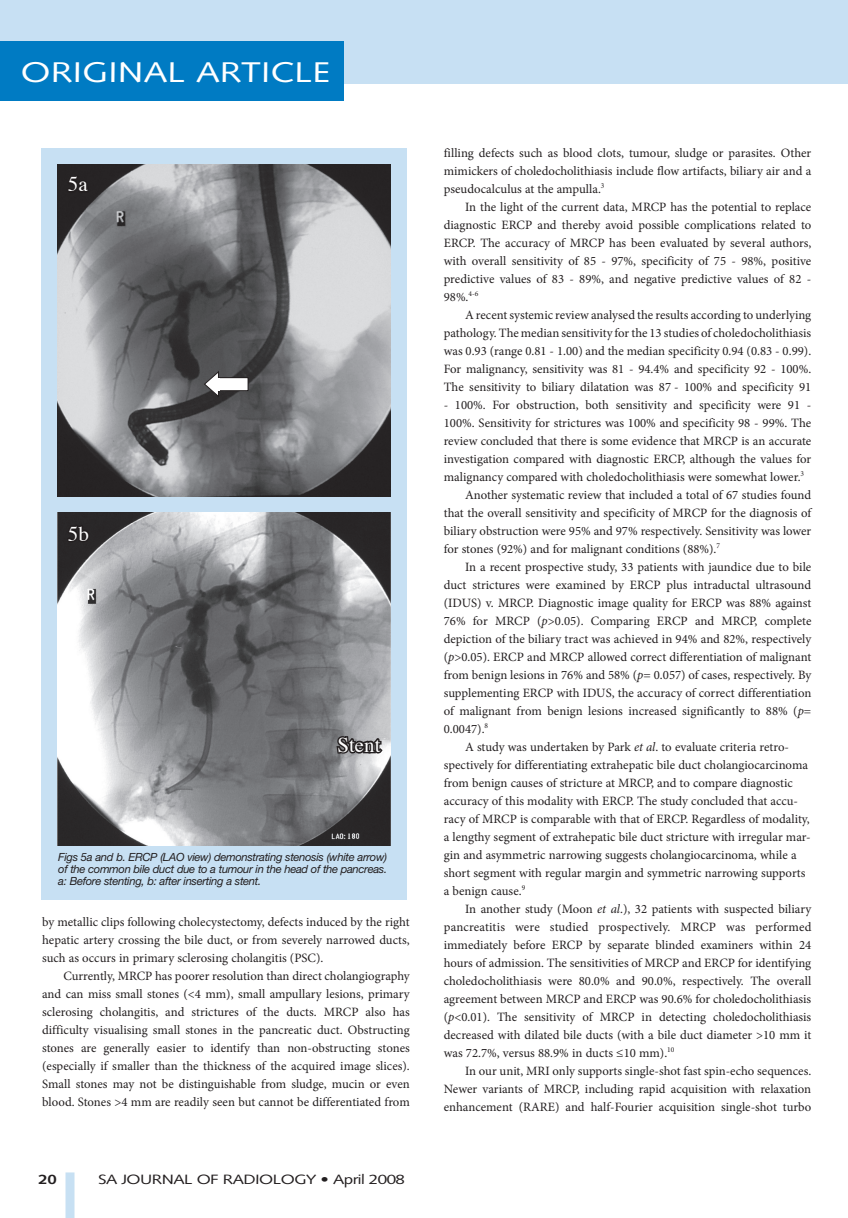
<style>
.page{position:relative;width:848px;height:1218px;background:#fff}
.page>*{position:absolute;margin:0;border:0;box-sizing:border-box;transform-origin:0 0}
.t1{font:28.5px "Syntax";color:#fff;scale:1.25 1}
.t2{font:21px "Times";color:#fff}
.t3{font:13.5px "Syntax";letter-spacing:-.03em;color:#231f20;scale:1.25 1}
.t4{font:700 13.5px "Syntax";color:#231f20;scale:1.25 1}
.t5{font:12.75px/18px "Minion Pro";color:#231f20;text-align:justify}
.t6{font:italic 11.25px/12px "Helvetica Neue";letter-spacing:-.03em;color:#231f20;text-align:justify}
.s1{font-style:italic}
</style>
<div class="page">
<div style="left:0;top:0;width:848px;height:84px;background:#c7e0f3"></div>
<div style="left:0;top:41px;width:343px;height:60px;background:#007bc3"></div>
<div style="left:66px;top:1172px;width:9px;height:46px;background:#c7e0f3"></div>
<div style="left:41px;top:148px;width:366px;height:752px;background:#c7e0f3"></div>
<img style="left:57px;top:164px;width:333px;height:333px">
<img style="left:57px;top:512px;width:333px;height:333px">
<svg style="left:203px;top:370px;width:16px;height:28px"></svg>
<div style="left:218px;top:378px;width:30px;height:13px;background:#fff"></div>
<div style="left:218px;top:377px;width:30px;height:14px;border:1px solid #231f20"></div>
<div style="left:214px;top:378px;width:6px;height:12px;background:#fff"></div>
<svg style="left:64px;top:171px;width:27px;height:25px"></svg>
<svg style="left:64px;top:522px;width:28px;height:23px"></svg>
<svg style="left:335px;top:734px;width:50px;height:22px"></svg>
<h1 class="t1" style="left:21px;top:55px;width:249px">ORIGINAL ARTICLE</h1>
<h2 class="t2" style="left:68px;top:171px;width:21px">5a</h2>
<h2 class="t2" style="left:68px;top:520px;width:22px">5b</h2>
<h2 class="t2" style="left:337px;top:731px;width:45px">Stent</h2>
<p class="t6" style="left:58px;top:851px;width:330px">Figs 5a and b. ERCP (LAO view) demonstrating stenosis (white arrow) of the common bile duct due to a tumour in the head of the pancreas. a: Before stenting, b: after inserting a stent.</p>
<p class="t5" style="left:42px;top:913px;width:369px">by metallic clips following cholecystectomy, defects induced by the right hepatic artery crossing the bile duct, or from severely narrowed ducts, such as occurs in primary sclerosing cholangitis (PSC).</p>
<p class="t5" style="left:42px;top:967px;width:369px;text-indent:21px">Currently, MRCP has poorer resolution than direct cholangiography and can miss small stones (&lt;4 mm), small ampullary lesions, primary sclerosing cholangitis, and strictures of the ducts. MRCP also has difficulty visualising small stones in the pancreatic duct. Obstructing stones are generally easier to identify than non-obstructing stones (especially if smaller than the thickness of the acquired image slices).<br>Small stones may not be distinguishable from sludge, mucin or even blood. Stones &gt;4 mm are readily seen but cannot be differentiated from</p>
<p class="t4" style="left:39px;top:1172px;width:16px">20</p>
<p class="t3" style="left:98px;top:1171px;width:247px">SA JOURNAL OF RADIOLOGY • April 2008</p>
<p class="t5" style="left:444px;top:144px;width:369px">filling defects such as blood clots, tumour, sludge or parasites. Other mimickers of choledocholithiasis include flow artifacts, biliary air and a pseudocalculus at the ampulla.<sup>3</sup></p>
<p class="t5" style="left:444px;top:198px;width:369px;text-indent:21px">In the light of the current data, MRCP has the potential to replace diagnostic ERCP and thereby avoid possible complications related to ERCP. The accuracy of MRCP has been evaluated by several authors, with overall sensitivity of 85 - 97%, specificity of 75 - 98%, positive predictive values of 83 - 89%, and negative predictive values of 82 - 98%.<sup>4-6</sup></p>
<p class="t5" style="left:444px;top:306px;width:369px;text-indent:21px">A recent systemic review analysed the results according to underlying pathology. The median sensitivity for the 13 studies of choledocholithiasis was 0.93 (range 0.81 - 1.00) and the median specificity 0.94 (0.83 - 0.99).<br>For malignancy, sensitivity was 81 - 94.4% and specificity 92 - 100%.<br>The sensitivity to biliary dilatation was 87 - 100% and specificity 91</p>
<p class="t5" style="left:444px;top:396px;width:369px">- 100%. For obstruction, both sensitivity and specificity were 91 -</p>
<p class="t5" style="left:444px;top:414px;width:369px">100%. Sensitivity for strictures was 100% and specificity 98 - 99%. The</p>
<p class="t5" style="left:444px;top:432px;width:369px">review concluded that there is some evidence that MRCP is an accurate</p>
<p class="t5" style="left:444px;top:450px;width:369px">investigation compared with diagnostic ERCP, although the values for</p>
<p class="t5" style="left:444px;top:468px;width:362px">malignancy compared with choledocholithiasis were somewhat lower.<sup>3</sup></p>
<p class="t5" style="left:465px;top:486px;width:348px">Another systematic review that included a total of 67 studies found</p>
<p class="t5" style="left:444px;top:504px;width:369px">that the overall sensitivity and specificity of MRCP for the diagnosis of</p>
<p class="t5" style="left:444px;top:522px;width:369px">biliary obstruction were 95% and 97% respectively. Sensitivity was lower</p>
<p class="t5" style="left:444px;top:540px;width:278px">for stones (92%) and for malignant conditions (88%).<sup>7</sup></p>
<p class="t5" style="left:465px;top:558px;width:348px">In a recent prospective study, 33 patients with jaundice due to bile</p>
<p class="t5" style="left:444px;top:576px;width:369px">duct strictures were examined by ERCP plus intraductal ultrasound</p>
<p class="t5" style="left:444px;top:594px;width:369px">(IDUS) v. MRCP. Diagnostic image quality for ERCP was 88% against</p>
<p class="t5" style="left:444px;top:612px;width:369px">76% for MRCP (<span class="s1">p</span>&gt;0.05). Comparing ERCP and MRCP, complete</p>
<p class="t5" style="left:444px;top:630px;width:369px">depiction of the biliary tract was achieved in 94% and 82%, respectively</p>
<p class="t5" style="left:444px;top:648px;width:369px">(<span class="s1">p</span>&gt;0.05). ERCP and MRCP allowed correct differentiation of malignant</p>
<p class="t5" style="left:444px;top:666px;width:369px">from benign lesions in 76% and 58% (<span class="s1">p</span>= 0.057) of cases, respectively. By</p>
<p class="t5" style="left:444px;top:684px;width:369px">supplementing ERCP with IDUS, the accuracy of correct differentiation</p>
<p class="t5" style="left:444px;top:702px;width:369px">of malignant from benign lesions increased significantly to 88% (<span class="s1">p</span>=</p>
<p class="t5" style="left:444px;top:720px;width:46px">0.0047).<sup>8</sup></p>
<p class="t5" style="left:465px;top:738px;width:325px">A study was undertaken by Park <span class="s1">et al</span>. to evaluate criteria retro-</p>
<p class="t5" style="left:444px;top:756px;width:366px">spectively for differentiating extrahepatic bile duct cholangiocarcinoma</p>
<p class="t5" style="left:444px;top:774px;width:351px">from benign causes of stricture at MRCP, and to compare diagnostic</p>
<p class="t5" style="left:444px;top:792px;width:356px">accuracy of this modality with ERCP. The study concluded that accu-</p>
<p class="t5" style="left:444px;top:810px;width:367px">racy of MRCP is comparable with that of ERCP. Regardless of modality,</p>
<p class="t5" style="left:444px;top:828px;width:368px">a lengthy segment of extrahepatic bile duct stricture with irregular mar-</p>
<p class="t5" style="left:444px;top:846px;width:354px">gin and asymmetric narrowing suggests cholangiocarcinoma, while a</p>
<p class="t5" style="left:444px;top:864px;width:363px">short segment with regular margin and symmetric narrowing supports</p>
<p class="t5" style="left:444px;top:882px;width:83px">a benign cause.<sup>9</sup></p>
<p class="t5" style="left:465px;top:900px;width:348px">In another study (Moon <span class="s1">et al</span>.), 32 patients with suspected biliary</p>
<p class="t5" style="left:444px;top:918px;width:369px">pancreatitis were studied prospectively. MRCP was performed</p>
<p class="t5" style="left:444px;top:936px;width:369px">immediately before ERCP by separate blinded examiners within 24</p>
<p class="t5" style="left:444px;top:954px;width:369px">hours of admission. The sensitivities of MRCP and ERCP for identifying</p>
<p class="t5" style="left:444px;top:972px;width:369px">choledocholithiasis were 80.0% and 90.0%, respectively. The overall</p>
<p class="t5" style="left:444px;top:990px;width:369px">agreement between MRCP and ERCP was 90.6% for choledocholithiasis</p>
<p class="t5" style="left:444px;top:1008px;width:369px">(<span class="s1">p</span>&lt;0.01). The sensitivity of MRCP in detecting choledocholithiasis</p>
<p class="t5" style="left:444px;top:1026px;width:369px">decreased with dilated bile ducts (with a bile duct diameter &gt;10 mm it</p>
<p class="t5" style="left:444px;top:1044px;width:232px">was 72.7%, versus 88.9% in ducts ≤10 mm).<sup>10</sup></p>
<p class="t5" style="left:465px;top:1062px;width:348px">In our unit, MRI only supports single-shot fast spin-echo sequences.</p>
<p class="t5" style="left:444px;top:1080px;width:369px">Newer variants of MRCP, including rapid acquisition with relaxation</p>
<p class="t5" style="left:444px;top:1098px;width:369px">enhancement (RARE) and half-Fourier acquisition single-shot turbo</p>
</div>
